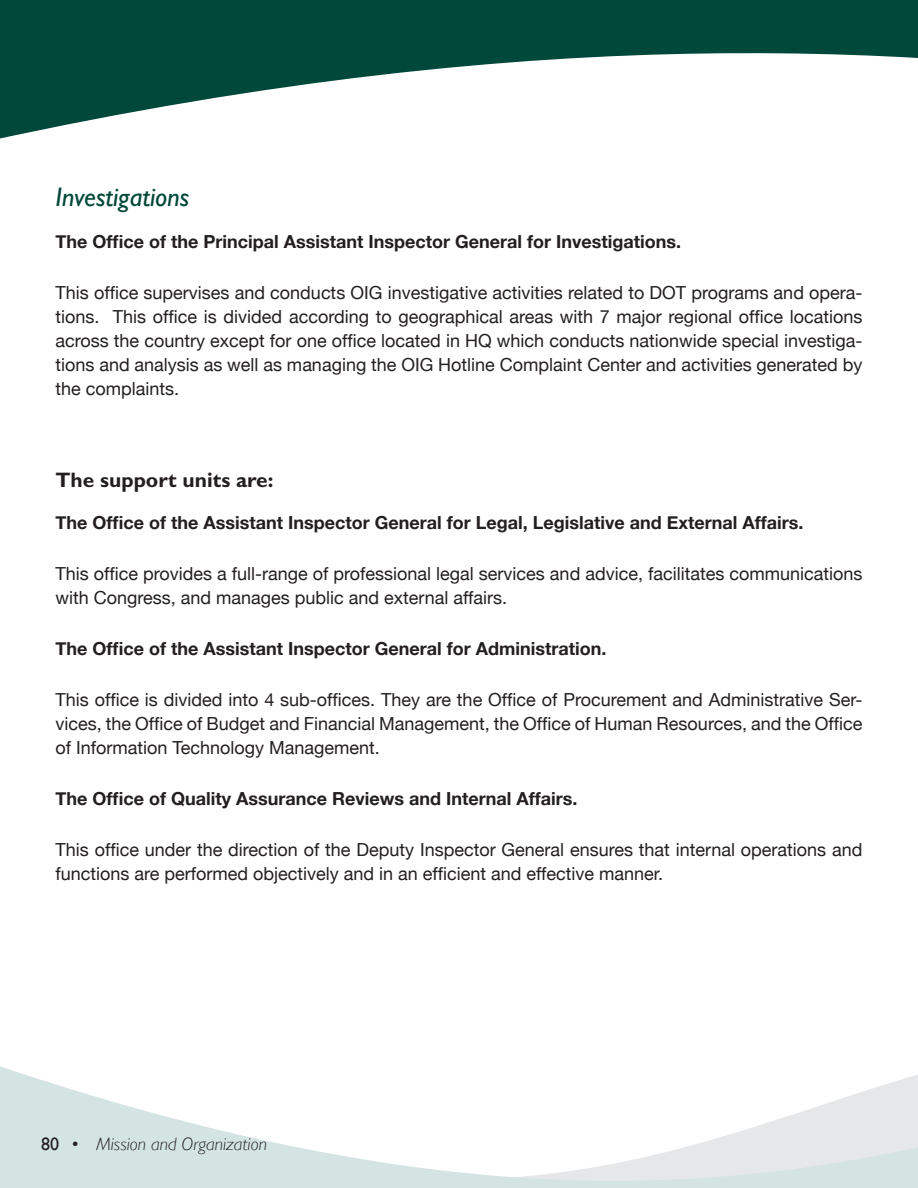
<style>
.page{position:relative;width:918px;height:1188px;background:#fff}
.page>*{position:absolute;margin:0;border:0;box-sizing:border-box;transform-origin:0 0}
.t1{font:italic 27px "Gill Sans Std";color:#004839}
.t2{font:700 21px "Gill Sans Std";color:#231f20}
.t3{font:18px/24px "Helvetica Neue";color:#231f20;text-align:justify}
.t4{font:700 18px "Helvetica Neue";color:#231f20}
.t5{font:italic 300 18px "Gill Sans";color:#231f20}
.s1{font-weight:400;font-style:normal}
</style>
<div class="page">
<svg style="left:0;top:0;width:917px;height:139px;fill:#004839"></svg>
<svg style="left:917px;top:0;width:1px;height:58px"></svg>
<svg style="left:0;top:1066px;width:918px;height:122px"></svg>
<p class="t1" style="left:56px;top:182px;width:135px">Investigations</p>
<h4 class="t4" style="left:56px;top:231px;width:627px">The Office of the Principal Assistant Inspector General for Investigations.</h4>
<p class="t3" style="left:56px;top:281px;width:809px">This office supervises and conducts OIG investigative activities related to DOT programs and opera&shy;tions. This office is divided according to geographical areas with 7 major regional office locations across the country except for one office located in HQ which conducts nationwide special investiga&shy;tions and analysis as well as managing the OIG Hotline Complaint Center and activities generated by the complaints.</p>
<h3 class="t2" style="left:56px;top:467px;width:220px">The support units are:</h3>
<p class="t4" style="left:56px;top:511px;width:749px">The Office of the Assistant Inspector General for Legal, Legislative and External Affairs.</p>
<p class="t3" style="left:56px;top:561px;width:808px">This office provides a full-range of professional legal services and advice, facilitates communications with Congress, and manages public and external affairs.</p>
<h4 class="t4" style="left:56px;top:637px;width:552px">The Office of the Assistant Inspector General for Administration.</h4>
<p class="t3" style="left:56px;top:687px;width:808px">This office is divided into 4 sub-offices. They are the Office of Procurement and Administrative Ser&shy;vices, the Office of Budget and Financial Management, the Office of Human Resources, and the Office of Information Technology Management.</p>
<h4 class="t4" style="left:56px;top:787px;width:523px">The Office of Quality Assurance Reviews and Internal Affairs.</h4>
<p class="t3" style="left:56px;top:837px;width:808px">This office under the direction of the Deputy Inspector General ensures that internal operations and functions are performed objectively and in an efficient and effective manner.</p>
<p class="t5" style="left:41px;top:1133px;width:227px"><span class="s1">80 •</span> Mission and Organization</p>
</div>
